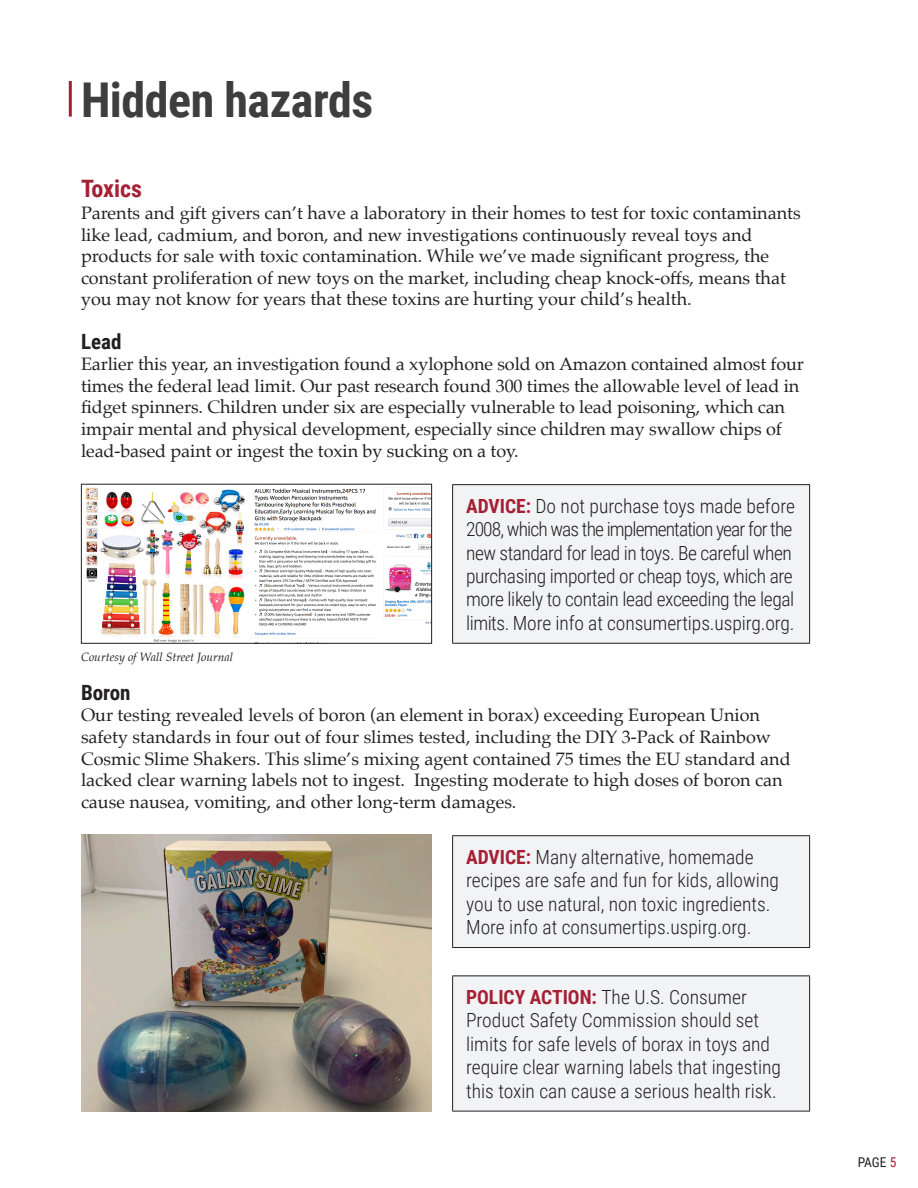
<style>
.page{position:relative;width:918px;height:1188px;background:#fff}
.page>*{position:absolute;margin:0;border:0;box-sizing:border-box;transform-origin:0 0}
.t1{font:700 48px "Roboto Condensed";letter-spacing:-.01em;color:#3e3e3f}
.t2{font:700 24px "Roboto Condensed";color:#a62035}
.t3{font:700 21px "Roboto Condensed";color:#231f20}
.t4{font:300 19.5px/23.4px "Roboto Condensed";color:#231f20}
.t5{font:300 19.5px/23.4px "Roboto Condensed";letter-spacing:-.02em;color:#231f20}
.t6{font:18px/21.6px "Palatino";color:#231f20}
.t7{font:13.5px "Roboto Condensed";color:#231f20}
.t8{font:italic 12px "Palatino";color:#231f20}
.s1{font-weight:700;color:#a62035}
.s2{color:#a62035}
</style>
<div class="page">
<div style="left:453px;top:485px;width:357px;height:158px;background:#f2f3f4"></div>
<hr style="left:452px;top:484px;width:358px;height:1px;background:#231f20">
<hr style="left:452px;top:485px;width:1px;height:158px;background:#231f20">
<hr style="left:809px;top:485px;width:1px;height:158px;background:#231f20">
<hr style="left:452px;top:643px;width:358px;height:1px;background:#231f20">
<div style="left:453px;top:836px;width:357px;height:112px;background:#f2f3f4"></div>
<hr style="left:452px;top:835px;width:358px;height:1px;background:#231f20">
<hr style="left:452px;top:836px;width:1px;height:111px;background:#231f20">
<hr style="left:809px;top:836px;width:1px;height:111px;background:#231f20">
<hr style="left:452px;top:947px;width:358px;height:1px;background:#231f20">
<div style="left:453px;top:976px;width:357px;height:135px;background:#f2f3f4"></div>
<hr style="left:452px;top:976px;width:358px;height:1px;background:#231f20">
<hr style="left:452px;top:976px;width:1px;height:135px;background:#231f20">
<hr style="left:809px;top:976px;width:1px;height:135px;background:#231f20">
<hr style="left:452px;top:1111px;width:358px;height:1px;background:#231f20">
<hr style="left:69px;top:81px;width:3px;height:36px;background:#a62035">
<img style="left:85px;top:487px;width:345px;height:155px">
<div style="left:81px;top:484px;width:351px;height:160px;border:1px solid #231f20"></div>
<img style="left:81px;top:835px;width:351px;height:277px">
<h1 class="t1" style="left:81px;top:66px;width:294px">Hidden hazards</h1>
<h2 class="t2" style="left:81px;top:172px;width:63px">Toxics</h2>
<p class="t6" style="left:81px;top:202px;width:721px">Parents and gift givers can’t have a laboratory in their homes to test for toxic contaminants like lead, cadmium, and boron, and new investigations continuously reveal toys and products for sale with toxic contamination. While we’ve made significant progress, the constant proliferation of new toys on the market, including cheap knock-offs, means that you may not know for years that these toxins are hurting your child’s health.</p>
<p class="t3" style="left:81px;top:326px;width:42px">Lead</p>
<p class="t6" style="left:81px;top:353px;width:725px">Earlier this year, an investigation found a xylophone sold on Amazon contained almost four times the federal lead limit. Our past research found 300 times the allowable level of lead in fidget spinners. Children under six are especially vulnerable to lead poisoning, which can impair mental and physical development, especially since children may swallow chips of lead-based paint or ingest the toxin by sucking on a toy.</p>
<p class="t5" style="left:466px;top:493px;width:330px"><span class="s1">ADVICE:</span> Do not purchase toys made before 2008, which was the implementation year for the new standard for lead in toys. Be careful when purchasing imported or cheap toys, which are more likely to contain lead exceeding the legal limits. More info at consumertips.uspirg.org.</p>
<p class="t8" style="left:81px;top:646px;width:154px">Courtesy of Wall Street Journal</p>
<p class="t3" style="left:81px;top:678px;width:51px">Boron</p>
<p class="t6" style="left:81px;top:704px;width:711px">Our testing revealed levels of boron (an element in borax) exceeding European Union safety standards in four out of four slimes tested, including the DIY 3-Pack of Rainbow Cosmic Slime Shakers. This slime’s mixing agent contained 75 times the EU standard and lacked clear warning labels not to ingest. Ingesting moderate to high doses of boron can cause nausea, vomiting, and other long-term damages.</p>
<p class="t4" style="left:466px;top:844px;width:314px"><span class="s1">ADVICE:</span> Many alternative, homemade recipes are safe and fun for kids, allowing you to use natural, non toxic ingredients.<br>More info at consumertips.uspirg.org.</p>
<p class="t4" style="left:466px;top:985px;width:316px"><span class="s1">POLICY ACTION:</span> The U.S. Consumer Product Safety Commission should set limits for safe levels of borax in toys and require clear warning labels that ingesting this toxin can cause a serious health risk.</p>
<p class="t7" style="left:858px;top:1153px;width:40px">PAGE <span class="s2">5</span></p>
</div>
